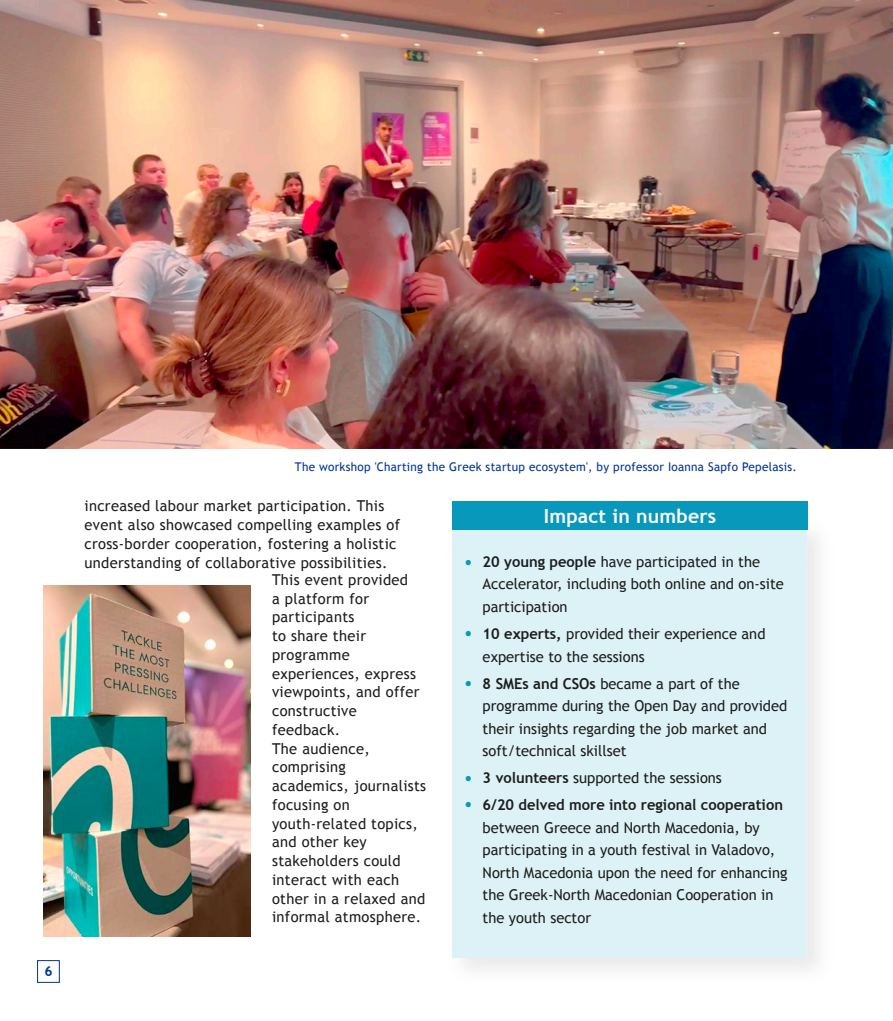
<style>
.page{position:relative;width:893px;height:1021px;background:#fff}
.page>*{position:absolute;margin:0;border:0;box-sizing:border-box;transform-origin:0 0}
.t1{font:700 19.5px "Trebuchet MS";letter-spacing:.01em;color:#fff}
.t2{font:15px/18.8px "Trebuchet MS";letter-spacing:.02em;color:#1d1d1d}
.t3{font:15px/22.5px "Trebuchet MS";color:#1d1d1d}
.t4{font:700 15px/27px "Trebuchet MS";color:#1d1d1d}
.t5{font:700 13.8px "Trebuchet MS";color:#003298}
.t6{font:12.15px/26.1px "Trebuchet MS";color:#0798bc}
.t7{font:12px "Trebuchet MS";letter-spacing:.02em;color:#003298}
.s1{font-weight:700}
.s2{font-weight:400}
</style>
<div class="page">
<div style="left:452px;top:522px;width:355px;height:435px;background:#ddf2f6"></div>
<div style="left:452px;top:501px;width:356px;height:29px;background:#0798bc"></div>
<img style="left:0;top:0;width:893px;height:448px">
<div style="left:37px;top:960px;width:23px;height:22px;background:#fff;border:1px solid #003298"></div>
<img style="left:43px;top:585px;width:207px;height:351px">
<p class="t5" style="left:45px;top:962px;width:10px">6</p>
<p class="t7" style="left:295px;top:459px;width:503px">The workshop 'Charting the Greek startup ecosystem', by professor Ioanna Sapfo Pepelasis.</p>
<h1 class="t1" style="left:544px;top:503px;width:174px">Impact in numbers</h1>
<p class="t6" style="left:465px;top:549px;width:9px">●</p>
<p class="t2" style="left:85px;top:497px;width:317px">increased labour market participation. This event also showcased compelling examples of cross-border cooperation, fostering a holistic understanding of collaborative possibilities.</p>
<p class="t3" style="left:483px;top:550px;width:303px"><span class="s1">20 young people</span> have participated in the<br>Accelerator, including both online and on-site participation</p>
<p class="t3" style="left:483px;top:622px;width:284px"><span class="s1">10 experts,</span> provided their experience and expertise to the sessions</p>
<p class="t3" style="left:483px;top:672px;width:306px"><span class="s1">8 SMEs and CSOs</span> became a part of the programme during the Open Day and provided their insights regarding the job market and soft/technical skillset</p>
<p class="t4" style="left:483px;top:764px;width:302px">3 volunteers <span class="s2">supported the sessions<br></span>6/20 delved more into regional cooperation</p>
<p class="t3" style="left:483px;top:816px;width:306px">between Greece and North Macedonia, by participating in a youth festival in Valadovo, North Macedonia upon the need for enhancing the Greek-North Macedonian Cooperation in the youth sector</p>
<p class="t2" style="left:272px;top:570px;width:156px">This event provided<br>a platform for participants<br>to share their programme experiences, express viewpoints, and offer constructive feedback.<br>The audience, comprising academics, journalists focusing on youth-related topics, and other key stakeholders could interact with each other in a relaxed and informal atmosphere.</p>
<p class="t6" style="left:465px;top:620px;width:9px">●</p>
<p class="t6" style="left:465px;top:669px;width:9px">●</p>
<p class="t6" style="left:465px;top:764px;width:9px">● ●</p>
</div>
